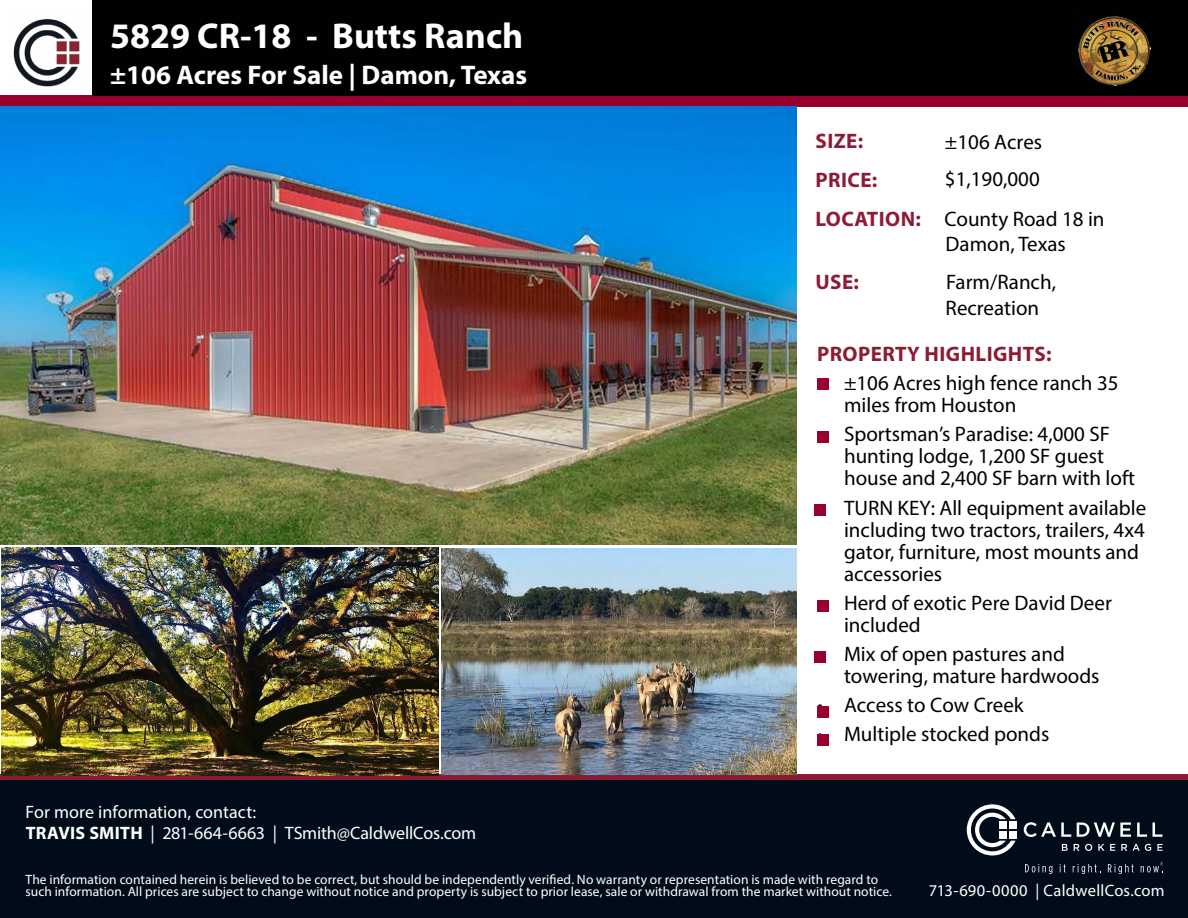
<style>
.page{position:relative;width:1188px;height:918px;background:#fff}
.page>*{position:absolute;margin:0;border:0;box-sizing:border-box;transform-origin:0 0}
.t1{font:700 36px "Myriad Pro";color:#fff}
.t2{font:700 27px "Myriad Pro";color:#fff}
.t3{font:21px/21.6px "Myriad Pro";color:#000}
.t4{font:700 21px/38.7px "Myriad Pro";letter-spacing:.02em;color:#8c1c35}
.t5{font:18px/21px "Myriad Pro";color:#fff}
.t6{font:16.5px "Myriad Pro";letter-spacing:.015em;color:#fff}
.t7{font:13.5px/12px "Myriad Pro";letter-spacing:.005em;color:#fff}
.s1{font-weight:700}
.s2{font-weight:700;color:#8c1c35}
</style>
<div class="page">
<div style="left:0;top:96px;width:1188px;height:11px;background:#98002e"></div>
<div style="left:92px;top:0;width:1096px;height:96px;background:#000101"></div>
<img style="left:13px;top:19px;width:67px;height:68px">
<div style="left:0;top:779px;width:1188px;height:139px;background:#000c1a"></div>
<svg style="left:1025px;top:864px;width:27px;height:10px"></svg>
<svg style="left:1060px;top:864px;width:6px;height:8px"></svg>
<svg style="left:1073px;top:864px;width:28px;height:10px"></svg>
<svg style="left:1108px;top:864px;width:26px;height:10px"></svg>
<svg style="left:1141px;top:862px;width:22px;height:10px"></svg>
<svg style="left:1024px;top:822px;width:47px;height:15px"></svg>
<svg style="left:1077px;top:822px;width:54px;height:15px"></svg>
<svg style="left:1137px;top:823px;width:10px;height:14px"></svg>
<svg style="left:1153px;top:823px;width:9px;height:14px"></svg>
<svg style="left:967px;top:804px;width:49px;height:52px"></svg>
<div style="left:1000px;top:821px;width:7px;height:8px;background:#fff"></div>
<div style="left:1009px;top:821px;width:8px;height:8px;background:#fff"></div>
<div style="left:1000px;top:831px;width:7px;height:8px;background:#fff"></div>
<div style="left:1009px;top:831px;width:8px;height:8px;background:#fff"></div>
<svg style="left:1062px;top:844px;width:6px;height:7px"></svg>
<svg style="left:1074px;top:844px;width:5px;height:7px"></svg>
<svg style="left:1085px;top:844px;width:7px;height:7px"></svg>
<svg style="left:1098px;top:844px;width:6px;height:7px"></svg>
<svg style="left:1110px;top:844px;width:5px;height:7px"></svg>
<svg style="left:1121px;top:844px;width:6px;height:7px"></svg>
<svg style="left:1133px;top:844px;width:18px;height:7px"></svg>
<svg style="left:1157px;top:844px;width:6px;height:7px"></svg>
<div style="left:0;top:774px;width:1188px;height:6px;background:#8c1c35"></div>
<img style="left:1078px;top:16px;width:36px;height:69px">
<img style="left:1114px;top:16px;width:37px;height:70px">
<div style="left:817px;top:378px;width:11px;height:12px;background:#98002e"></div>
<div style="left:814px;top:504px;width:12px;height:12px;background:#98002e"></div>
<div style="left:817px;top:600px;width:11px;height:12px;background:#98002e"></div>
<div style="left:814px;top:651px;width:12px;height:12px;background:#98002e"></div>
<div style="left:817px;top:706px;width:11px;height:11px;background:#98002e"></div>
<div style="left:817px;top:734px;width:11px;height:12px;background:#98002e"></div>
<div style="left:817px;top:431px;width:11px;height:12px;background:#98002e"></div>
<img style="left:441px;top:549px;width:355px;height:225px">
<img style="left:1px;top:548px;width:437px;height:228px">
<img style="left:0;top:107px;width:796px;height:437px">
<h1 class="t1" style="left:110px;top:12px;width:415px">5829 CR-18 - Butts Ranch</h1>
<p class="t2" style="left:110px;top:57px;width:419px">±106 Acres For Sale | Damon, Texas</p>
<p class="t5" style="left:26px;top:801px;width:452px">For more information, contact:<br><span class="s1">TRAVIS SMITH</span> | 281-664-6663 | TSmith@CaldwellCos.com</p>
<p class="t4" style="left:816px;top:121px;width:63px">SIZE:<br>PRICE:</p>
<p class="t3" style="left:945px;top:123px;width:99px;line-height:36.9px">±106 Acres $1,190,000</p>
<p class="t3" style="left:946px;top:206px;width:160px;line-height:25.2px;text-indent:-130px"><span class="s2">LOCATION:</span> County Road 18 in<br>Damon, Texas</p>
<p class="t4" style="left:816px;top:262px;width:45px">USE:</p>
<p class="t3" style="left:946px;top:269px;width:112px;line-height:25.2px">Farm/Ranch,<br>Recreation</p>
<p class="t4" style="left:817px;top:334px;width:236px">PROPERTY HIGHLIGHTS:</p>
<p class="t3" style="left:844px;top:372px;width:276px;text-indent:-27px">• ±106 Acres high fence ranch 35 miles from Houston</p>
<p class="t3" style="left:844px;top:423px;width:293px;line-height:22px;text-indent:-27px">• Sportsman’s Paradise: 4,000 SF hunting lodge, 1,200 SF guest house and 2,400 SF barn with loft</p>
<p class="t3" style="left:844px;top:496px;width:304px;line-height:22.2px;text-indent:-27px">• TURN KEY: All equipment available including two tractors, trailers, 4x4 gator, furniture, most mounts and accessories</p>
<p class="t3" style="left:844px;top:592px;width:269px;text-indent:-27px">• Herd of exotic Pere David Deer included</p>
<p class="t3" style="left:844px;top:643px;width:257px;text-indent:-27px">• Mix of open pastures and towering, mature hardwoods</p>
<p class="t3" style="left:817px;top:694px;width:208px">• Access to Cow Creek</p>
<p class="t3" style="left:817px;top:723px;width:234px">• Multiple stocked ponds</p>
<p class="t7" style="left:26px;top:874px;width:868px">The information contained herein is believed to be correct, but should be independently verified. No warranty or representation is made with regard to such information. All prices are subject to change without notice and property is subject to prior lease, sale or withdrawal from the market without notice.</p>
<p class="t6" style="left:929px;top:881px;width:238px">713-690-0000 | CaldwellCos.com</p>
</div>
